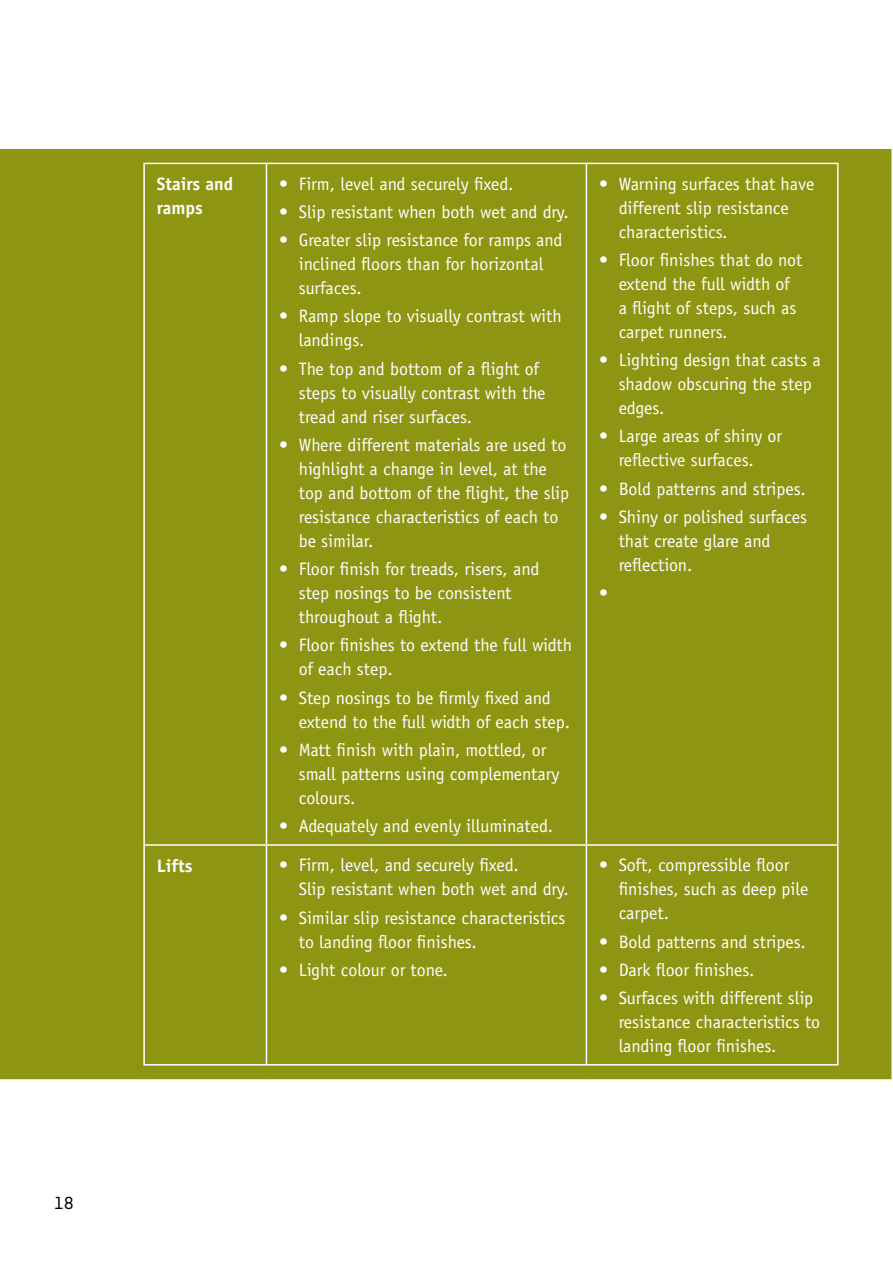
<style>
.page{position:relative;width:893px;height:1263px;background:#fff}
.page>*{position:absolute;margin:0;border:0;box-sizing:border-box;transform-origin:0 0}
.TD_list{font:18px/24px "Officina Sans";letter-spacing:-.005em;color:#fff}
.TD{font:700 18px/24px "Officina Sans";color:#fff}
.t1{font:18px "Anivers";color:#000}
</style>
<div class="page">
<div style="left:0;top:149px;width:891px;height:930px;background:#8d9513"></div>
<hr style="left:266px;top:164px;width:1px;height:680px;background:#fff">
<hr style="left:586px;top:164px;width:1px;height:680px;background:#fff">
<hr style="left:143px;top:844px;width:123px;height:2px;background:#fff">
<hr style="left:266px;top:844px;width:320px;height:2px;background:#fff">
<hr style="left:266px;top:846px;width:1px;height:218px;background:#fff">
<hr style="left:586px;top:844px;width:253px;height:2px;background:#fff">
<hr style="left:586px;top:846px;width:1px;height:218px;background:#fff">
<hr style="left:143px;top:164px;width:2px;height:680px;background:#fff">
<hr style="left:143px;top:846px;width:2px;height:218px;background:#fff">
<hr style="left:837px;top:164px;width:2px;height:680px;background:#fff">
<hr style="left:837px;top:846px;width:2px;height:218px;background:#fff">
<hr style="left:143px;top:1064px;width:123px;height:1px;background:#fff">
<hr style="left:266px;top:1064px;width:320px;height:1px;background:#fff">
<hr style="left:586px;top:1064px;width:253px;height:1px;background:#fff">
<hr style="left:143px;top:163px;width:123px;height:1px;background:#fff">
<hr style="left:266px;top:163px;width:320px;height:1px;background:#fff">
<hr style="left:586px;top:163px;width:253px;height:1px;background:#fff">
<p class="t1" style="left:54px;top:1193px;width:21px">18</p>
<p class="TD" style="left:157px;top:172px;width:78px">Stairs and ramps</p>
<p class="TD_list" style="left:279px;top:172px;width:236px">• Firm, level and securely fixed.</p>
<p class="TD_list" style="left:279px;top:200px;width:291px">• Slip resistant when both wet and dry.</p>
<p class="TD_list" style="left:299px;top:228px;width:265px;text-indent:-20px">• Greater slip resistance for ramps and inclined floors than for horizontal surfaces.</p>
<p class="TD_list" style="left:299px;top:304px;width:265px;text-indent:-19px">• Ramp slope to visually contrast with landings.</p>
<p class="TD_list" style="left:299px;top:357px;width:248px;text-indent:-19px">• The top and bottom of a flight of steps to visually contrast with the tread and riser surfaces.</p>
<p class="TD_list" style="left:299px;top:433px;width:272px;text-indent:-19px">• Where different materials are used to highlight a change in level, at the top and bottom of the flight, the slip resistance characteristics of each to be similar.</p>
<p class="TD_list" style="left:299px;top:557px;width:242px;text-indent:-19px">• Floor finish for treads, risers, and step nosings to be consistent throughout a flight.</p>
<p class="TD_list" style="left:299px;top:633px;width:275px;text-indent:-19px">• Floor finishes to extend the full width of each step.</p>
<p class="TD_list" style="left:299px;top:686px;width:273px;text-indent:-19px">• Step nosings to be firmly fixed and extend to the full width of each step.</p>
<p class="TD_list" style="left:299px;top:738px;width:262px;text-indent:-19px">• Matt finish with plain, mottled, or small patterns using complementary colours.</p>
<p class="TD_list" style="left:279px;top:814px;width:275px">• Adequately and evenly illuminated.</p>
<p class="TD" style="left:157px;top:854px;width:37px">Lifts</p>
<p class="TD_list" style="left:299px;top:853px;width:272px;text-indent:-20px">• Firm, level, and securely fixed.<br>Slip resistant when both wet and dry.</p>
<p class="TD_list" style="left:299px;top:905px;width:268px;text-indent:-20px">• Similar slip resistance characteristics to landing floor finishes.</p>
<p class="TD_list" style="left:279px;top:958px;width:170px">• Light colour or tone.</p>
<p class="TD_list" style="left:619px;top:172px;width:197px;text-indent:-20px">• Warning surfaces that have different slip resistance characteristics.</p>
<p class="TD_list" style="left:619px;top:248px;width:185px;text-indent:-19px">• Floor finishes that do not extend the full width of a flight of steps, such as carpet runners.</p>
<p class="TD_list" style="left:619px;top:348px;width:203px;text-indent:-19px">• Lighting design that casts a shadow obscuring the step edges.</p>
<p class="TD_list" style="left:599px;top:424px;width:185px;text-align:center">• Large areas of shiny or reflective surfaces.</p>
<p class="TD_list" style="left:599px;top:477px;width:208px">• Bold patterns and stripes.</p>
<p class="TD_list" style="left:619px;top:505px;width:190px;text-indent:-20px">• Shiny or polished surfaces that create glare and reflection.</p>
<p class="TD_list" style="left:599px;top:581px;width:10px">•</p>
<p class="TD_list" style="left:619px;top:853px;width:191px;text-indent:-20px">• Soft, compressible floor finishes, such as deep pile carpet.</p>
<p class="TD_list" style="left:599px;top:929px;width:208px">• Bold patterns and stripes.</p>
<p class="TD_list" style="left:599px;top:958px;width:157px">• Dark floor finishes.</p>
<p class="TD_list" style="left:619px;top:986px;width:203px;text-indent:-20px">• Surfaces with different slip resistance characteristics to landing floor finishes.</p>
</div>
